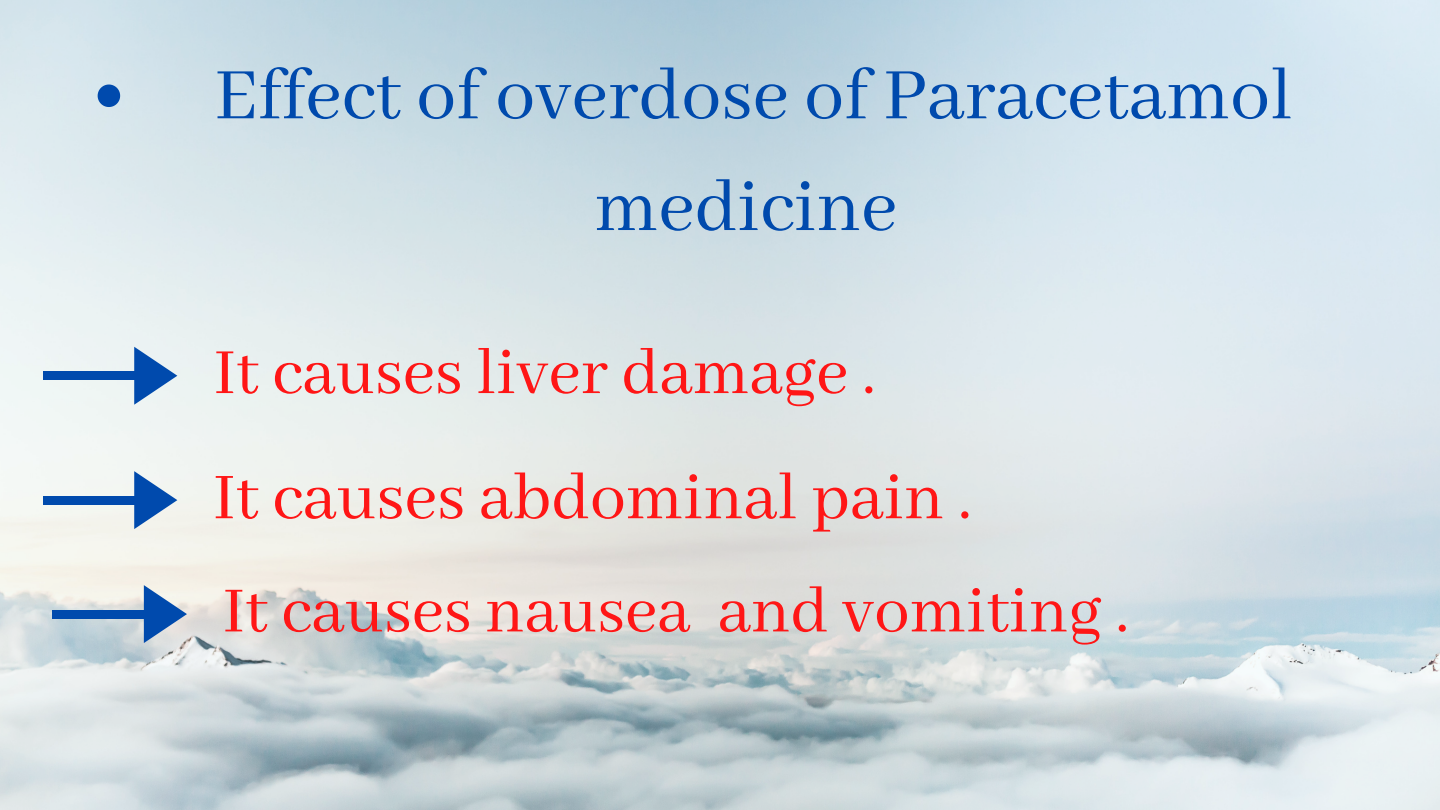
<style>
.page{position:relative;width:1440px;height:810px;background:#fff}
.page>*{position:absolute;margin:0;border:0;box-sizing:border-box;transform-origin:0 0}
.t1{font:80px/111.8px "Abhaya Libre";color:#004aad;text-align:center}
.t2{font:72px "Abhaya Libre";color:#ff1616}
.t3{font:71px "Abhaya Libre";color:#ff1616}
</style>
<div class="page">
<img style="left:0;top:0;width:1440px;height:810px">
<svg style="left:98px;top:85px;width:22px;height:22px"></svg>
<div style="left:43px;top:371px;width:100px;height:9px;background:#004aad"></div>
<svg style="left:134px;top:347px;width:43px;height:58px;background:#759ecf"></svg>
<div style="left:43px;top:496px;width:100px;height:9px;background:#004aad"></div>
<svg style="left:134px;top:471px;width:43px;height:58px"></svg>
<div style="left:53px;top:610px;width:100px;height:8px;background:#004aad"></div>
<svg style="left:144px;top:585px;width:43px;height:58px;background:#7599c7"></svg>
<p class="t1" style="left:214px;top:42px;width:1080px">Effect of overdose of Paracetamol medicine</p>
<p class="t3" style="left:214px;top:333px;width:664px">It causes liver damage .</p>
<p class="t2" style="left:213px;top:458px;width:761px">It causes abdominal pain .</p>
<p class="t3" style="left:223px;top:572px;width:908px">It causes nausea and vomiting .</p>
</div>
